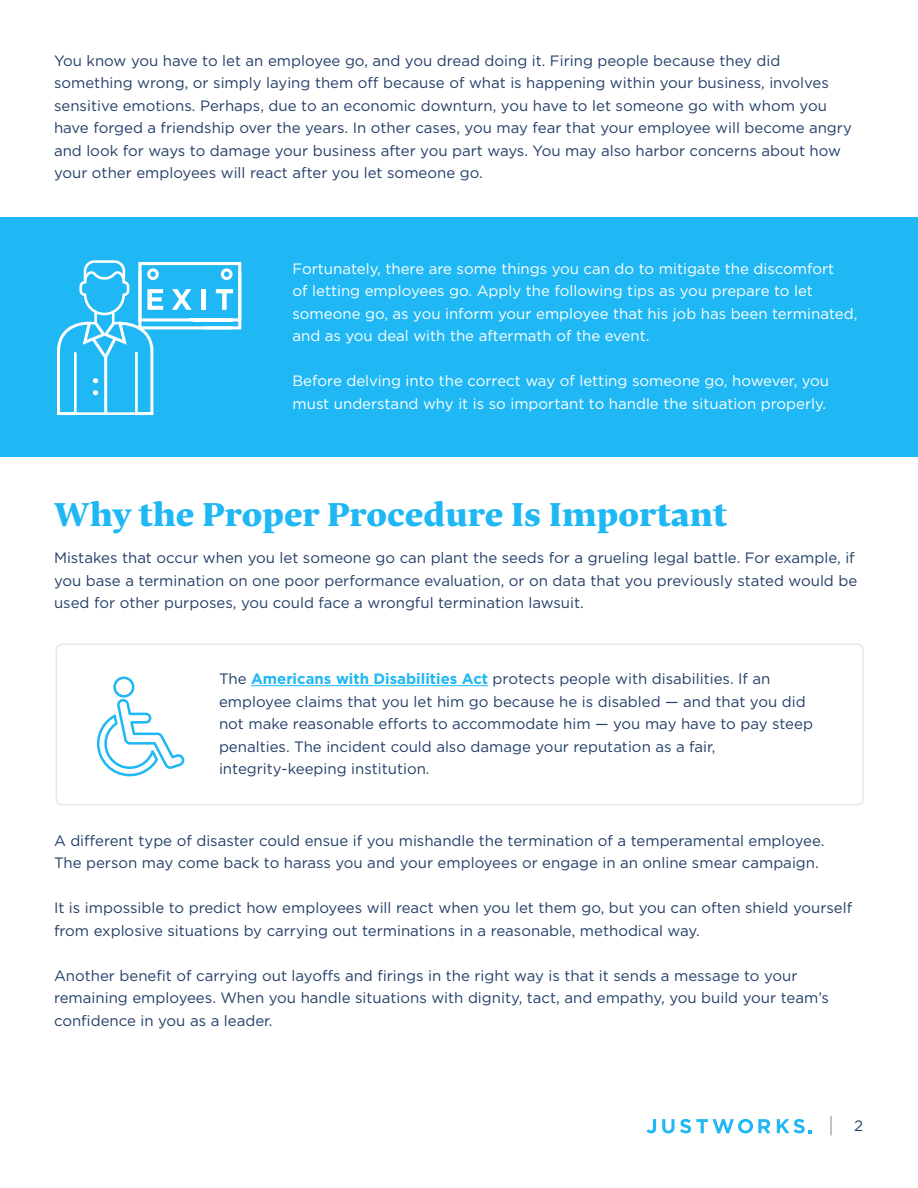
<style>
.page{position:relative;width:918px;height:1188px;background:#fff}
.page>*{position:absolute;margin:0;border:0;box-sizing:border-box;transform-origin:0 0}
.t1{font:33px "Lava Std Hea";color:#1fb8f4}
.t2{font:15px/22.5px "Gotham";color:#243f69}
.t3{font:15px/22.5px "Gotham";color:#fff}
.s1{font-weight:700;color:#1fb8f4}
</style>
<div class="page">
<svg style="left:646px;top:1119px;width:10px;height:14px"></svg>
<svg style="left:662px;top:1119px;width:109px;height:14px"></svg>
<svg style="left:777px;top:1119px;width:35px;height:14px"></svg>
<hr style="left:830px;top:1116px;width:2px;height:20px;background:#aeadae">
<div style="left:0;top:218px;width:918px;height:240px;background:#1fb8f4"></div>
<hr style="left:251px;top:685px;width:237px;height:1px;background:#1fb8f4">
<div style="left:56px;top:644px;width:808px;height:162px;border:2px solid #e8e8e8;border-radius:6px"></div>
<svg style="left:97px;top:677px;width:88px;height:99px"></svg>
<svg style="left:57px;top:260px;width:184px;height:155px"></svg>
<p class="t2" style="left:54px;top:49px;width:799px">You know you have to let an employee go, and you dread doing it. Firing people because they did something wrong, or simply laying them off because of what is happening within your business, involves sensitive emotions. Perhaps, due to an economic downturn, you have to let someone go with whom you have forged a friendship over the years. In other cases, you may fear that your employee will become angry and look for ways to damage your business after you part ways. You may also harbor concerns about how your other employees will react after you let someone go.</p>
<p class="t3" style="left:292px;top:257px;width:566px">Fortunately, there are some things you can do to mitigate the discomfort<br>of letting employees go. Apply the following tips as you prepare to let someone go, as you inform your employee that his job has been terminated, and as you deal with the aftermath of the event.</p>
<p class="t3" style="left:292px;top:369px;width:538px">Before delving into the correct way of letting someone go, however, you must understand why it is so important to handle the situation properly.</p>
<h1 class="t1" style="left:54px;top:492px;width:675px">Why the Proper Procedure Is Important</h1>
<p class="t2" style="left:54px;top:546px;width:805px">Mistakes that occur when you let someone go can plant the seeds for a grueling legal battle. For example, if you base a termination on one poor performance evaluation, or on data that you previously stated would be used for other purposes, you could face a wrongful termination lawsuit.</p>
<p class="t2" style="left:219px;top:667px;width:596px">The <span class="s1">Americans with Disabilities Act</span> protects people with disabilities. If an employee claims that you let him go because he is disabled — and that you did not make reasonable efforts to accommodate him — you may have to pay steep penalties. The incident could also damage your reputation as a fair, integrity-keeping institution.</p>
<p class="t2" style="left:54px;top:829px;width:772px">A different type of disaster could ensue if you mishandle the termination of a temperamental employee.<br>The person may come back to harass you and your employees or engage in an online smear campaign.</p>
<p class="t2" style="left:54px;top:897px;width:800px">It is impossible to predict how employees will react when you let them go, but you can often shield yourself from explosive situations by carrying out terminations in a reasonable, methodical way.</p>
<p class="t2" style="left:54px;top:964px;width:777px">Another benefit of carrying out layoffs and firings in the right way is that it sends a message to your remaining employees. When you handle situations with dignity, tact, and empathy, you build your team’s confidence in you as a leader.</p>
<p class="t2" style="left:854px;top:1114px;width:10px">2</p>
</div>
